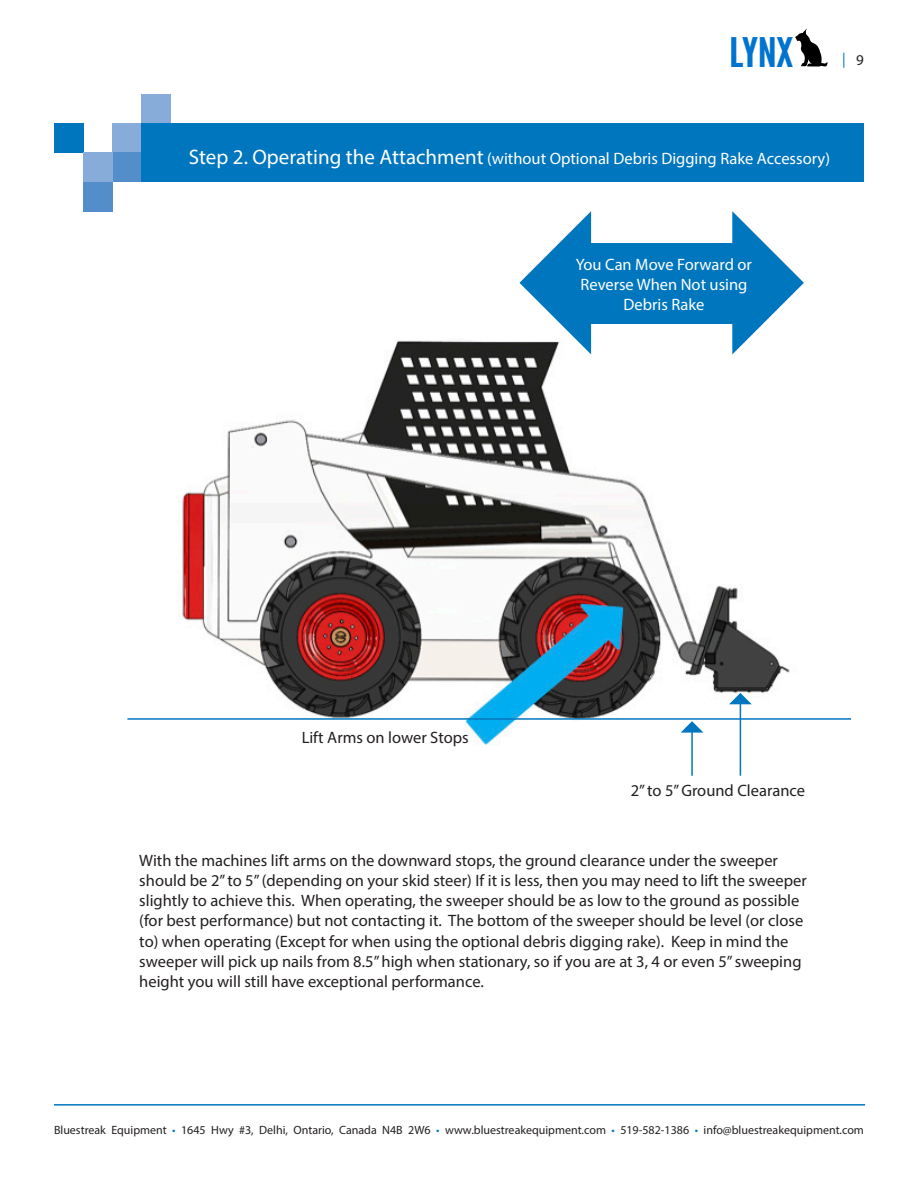
<style>
.page{position:relative;width:918px;height:1188px;background:#fff}
.page>*{position:absolute;margin:0;border:0;box-sizing:border-box;transform-origin:0 0}
.t1{font:40.65px "League Gothic";color:#0073ce;scale:1.15 1}
.body{font:16.5px/20.2px "Myriad Pro";color:#231f20}
.chart_body{font:16.5px/19.8px "Myriad Pro";color:#fff;text-align:center}
.chart_body-2{font:16.5px "Myriad Pro";color:#231f20}
.t2{font:15px "Myriad Pro";color:#0076be}
.t3{font:12px "Myriad Pro";color:#231f20}
.s1{color:#231f20}
.s2{font-size:21px}
.s3{color:#0076be}
</style>
<div class="page">
<hr style="left:54px;top:1104px;width:811px;height:2px;background:#0076be">
<svg style="left:795px;top:29px;width:32px;height:38px"></svg>
<div style="left:54px;top:124px;width:29px;height:29px;background:#0076be"></div>
<div style="left:112px;top:124px;width:30px;height:29px;background:#88acd9"></div>
<div style="left:112px;top:153px;width:30px;height:29px;background:#538dca"></div>
<div style="left:83px;top:153px;width:29px;height:29px;background:#88acd9"></div>
<div style="left:83px;top:182px;width:29px;height:29px;background:#538dca"></div>
<div style="left:142px;top:94px;width:29px;height:30px;background:#88acd9"></div>
<div style="left:142px;top:124px;width:722px;height:58px;background:#0076be"></div>
<img style="left:178px;top:324px;width:612px;height:452px">
<hr style="left:127px;top:718px;width:724px;height:2px;background:#0076be">
<hr style="left:740px;top:696px;width:1px;height:80px;background:#0076be">
<hr style="left:691px;top:725px;width:2px;height:51px;background:#0076be">
<svg style="left:729px;top:693px;width:23px;height:11px"></svg>
<svg style="left:681px;top:721px;width:22px;height:12px"></svg>
<div style="left:591px;top:243px;width:145px;height:81px;background:#0076be"></div>
<svg style="left:732px;top:211px;width:72px;height:143px"></svg>
<svg style="left:519px;top:211px;width:72px;height:143px"></svg>
<h1 class="t1" style="left:729px;top:28px;width:57px">LYNX</h1>
<p class="t2" style="left:842px;top:49px;width:23px">| <span class="s1">9</span></p>
<p class="chart_body" style="left:189px;top:148px;width:643px"><span class="s2">Step 2. Operating the Attachment</span> (without Optional Debris Digging Rake Accessory)</p>
<p class="chart_body" style="left:576px;top:254px;width:178px">You Can Move Forward or<br>Reverse When Not using<br>Debris Rake</p>
<p class="chart_body-2" style="left:302px;top:728px;width:169px">Lift Arms on lower Stops</p>
<p class="chart_body-2" style="left:631px;top:780px;width:176px">2” to 5” Ground Clearance</p>
<p class="body" style="left:139px;top:850px;width:669px">With the machines lift arms on the downward stops, the ground clearance under the sweeper should be 2” to 5” (depending on your skid steer) If it is less, then you may need to lift the sweeper slightly to achieve this. When operating, the sweeper should be as low to the ground as possible (for best performance) but not contacting it. The bottom of the sweeper should be level (or close to) when operating (Except for when using the optional debris digging rake). Keep in mind the sweeper will pick up nails from 8.5” high when stationary, so if you are at 3, 4 or even 5” sweeping height you will still have exceptional performance.</p>
<p class="t3" style="left:54px;top:1123px;width:811px">Bluestreak Equipment <span class="s3">•</span> 1645 Hwy #3, Delhi, Ontario, Canada N4B 2W6 <span class="s3">•</span> www.bluestreakequipment.com <span class="s3">•</span> 519-582-1386 <span class="s3">•</span> info@bluestreakequipment.com</p>
</div>
